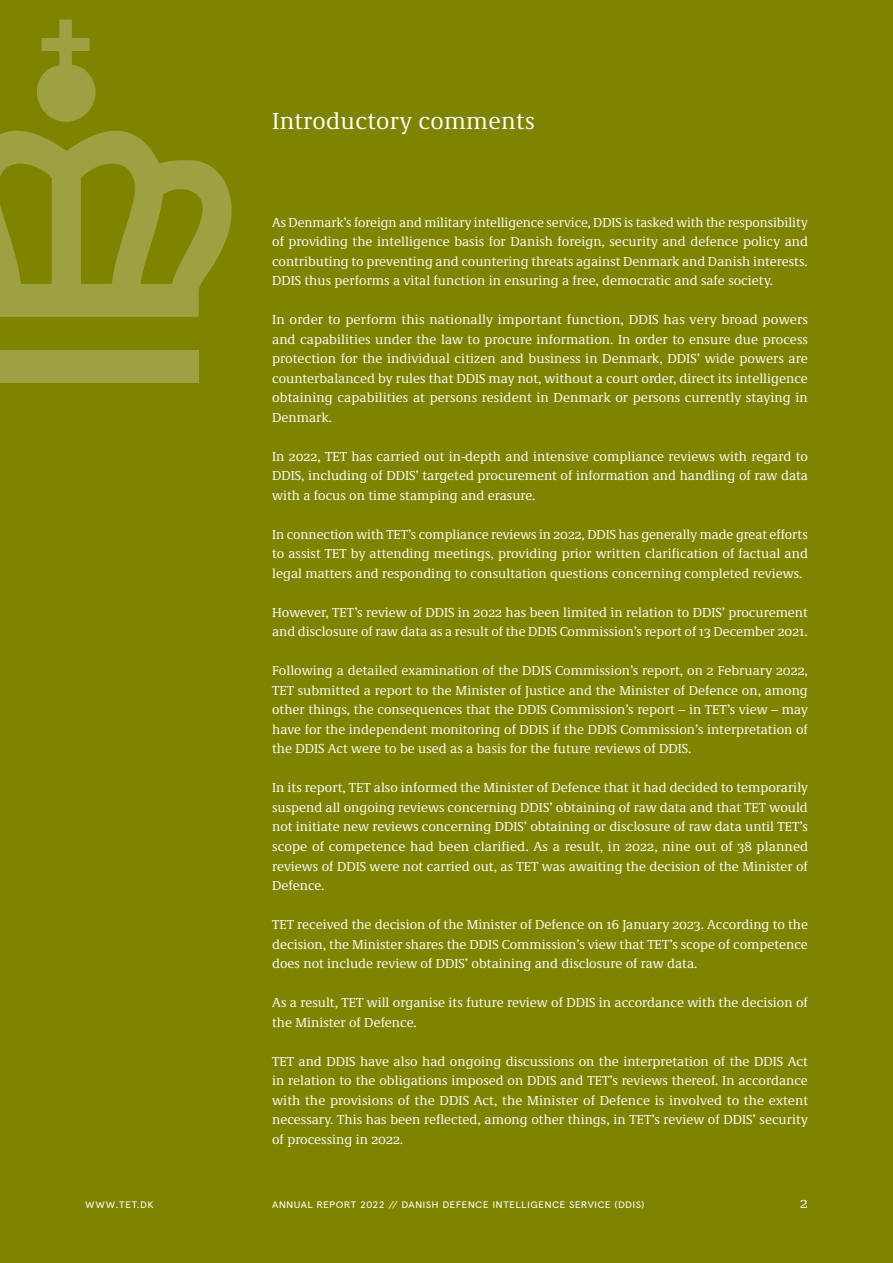
<style>
.page{position:relative;width:893px;height:1263px;background:#7e8400}
.page>*{position:absolute;margin:0;border:0;box-sizing:border-box;transform-origin:0 0}
.t1{font:24px "Demos Next Pro";letter-spacing:.015em;color:#fff}
.t2{font:15px "Demos Next Pro";color:#fff}
.t3{font:13.5px/19.5px "Demos Next Pro";color:#fff;text-align:justify}
.t4{font:9.45px "Apercu 2";letter-spacing:.025em;color:#fff;scale:1.11 1}
</style>
<div class="page">
<div style="left:0;top:350px;width:199px;height:33px;background:#9ea142"></div>
<svg style="left:37px;top:20px;width:59px;height:102px"></svg>
<svg style="left:0;top:131px;width:232px;height:186px"></svg>
<h1 class="t1" style="left:272px;top:105px;width:264px">Introductory comments</h1>
<p class="t3" style="left:272px;top:212px;width:537px">As Denmark’s foreign and military intelligence service, DDIS is tasked with the responsibility of providing the intelligence basis for Danish foreign, security and defence policy and contributing to preventing and countering threats against Denmark and Danish interests.<br>DDIS thus performs a vital function in ensuring a free, democratic and safe society.</p>
<p class="t3" style="left:272px;top:309px;width:537px">In order to perform this nationally important function, DDIS has very broad powers and capabilities under the law to procure information. In order to ensure due process protection for the individual citizen and business in Denmark, DDIS’ wide powers are counterbalanced by rules that DDIS may not, without a court order, direct its intelligence obtaining capabilities at persons resident in Denmark or persons currently staying in Denmark.</p>
<p class="t3" style="left:272px;top:446px;width:537px">In 2022, TET has carried out in-depth and intensive compliance reviews with regard to DDIS, including of DDIS’ targeted procurement of information and handling of raw data with a focus on time stamping and erasure.</p>
<p class="t3" style="left:272px;top:524px;width:537px">In connection with TET’s compliance reviews in 2022, DDIS has generally made great efforts to assist TET by attending meetings, providing prior written clarification of factual and legal matters and responding to consultation questions concerning completed reviews.</p>
<p class="t3" style="left:272px;top:602px;width:537px">However, TET’s review of DDIS in 2022 has been limited in relation to DDIS’ procurement and disclosure of raw data as a result of the DDIS Commission’s report of 13 December 2021.</p>
<p class="t3" style="left:272px;top:660px;width:537px">Following a detailed examination of the DDIS Commission’s report, on 2 February 2022, TET submitted a report to the Minister of Justice and the Minister of Defence on, among other things, the consequences that the DDIS Commission’s report – in TET’s view – may have for the independent monitoring of DDIS if the DDIS Commission’s interpretation of the DDIS Act were to be used as a basis for the future reviews of DDIS.</p>
<p class="t3" style="left:272px;top:777px;width:538px">In its report, TET also informed the Minister of Defence that it had decided to temporarily suspend all ongoing reviews concerning DDIS’ obtaining of raw data and that TET would not initiate new reviews concerning DDIS’ obtaining or disclosure of raw data until TET’s scope of competence had been clarified. As a result, in 2022, nine out of 38 planned reviews of DDIS were not carried out, as TET was awaiting the decision of the Minister of Defence.</p>
<p class="t3" style="left:272px;top:914px;width:537px">TET received the decision of the Minister of Defence on 16 January 2023. According to the decision, the Minister shares the DDIS Commission’s view that TET’s scope of competence does not include review of DDIS’ obtaining and disclosure of raw data.</p>
<p class="t3" style="left:272px;top:992px;width:537px">As a result, TET will organise its future review of DDIS in accordance with the decision of the Minister of Defence.</p>
<p class="t3" style="left:272px;top:1050px;width:537px">TET and DDIS have also had ongoing discussions on the interpretation of the DDIS Act in relation to the obligations imposed on DDIS and TET’s reviews thereof. In accordance with the provisions of the DDIS Act, the Minister of Defence is involved to the extent necessary. This has been reflected, among other things, in TET’s review of DDIS’ security of processing in 2022.</p>
<p class="t4" style="left:85px;top:1199px;width:63px">WWW.TET.DK</p>
<p class="t4" style="left:272px;top:1199px;width:337px">ANNUAL REPORT 2022 // DANISH DEFENCE INTELLIGENCE SERVICE (DDIS)</p>
<p class="t2" style="left:800px;top:1192px;width:9px">2</p>
</div>
